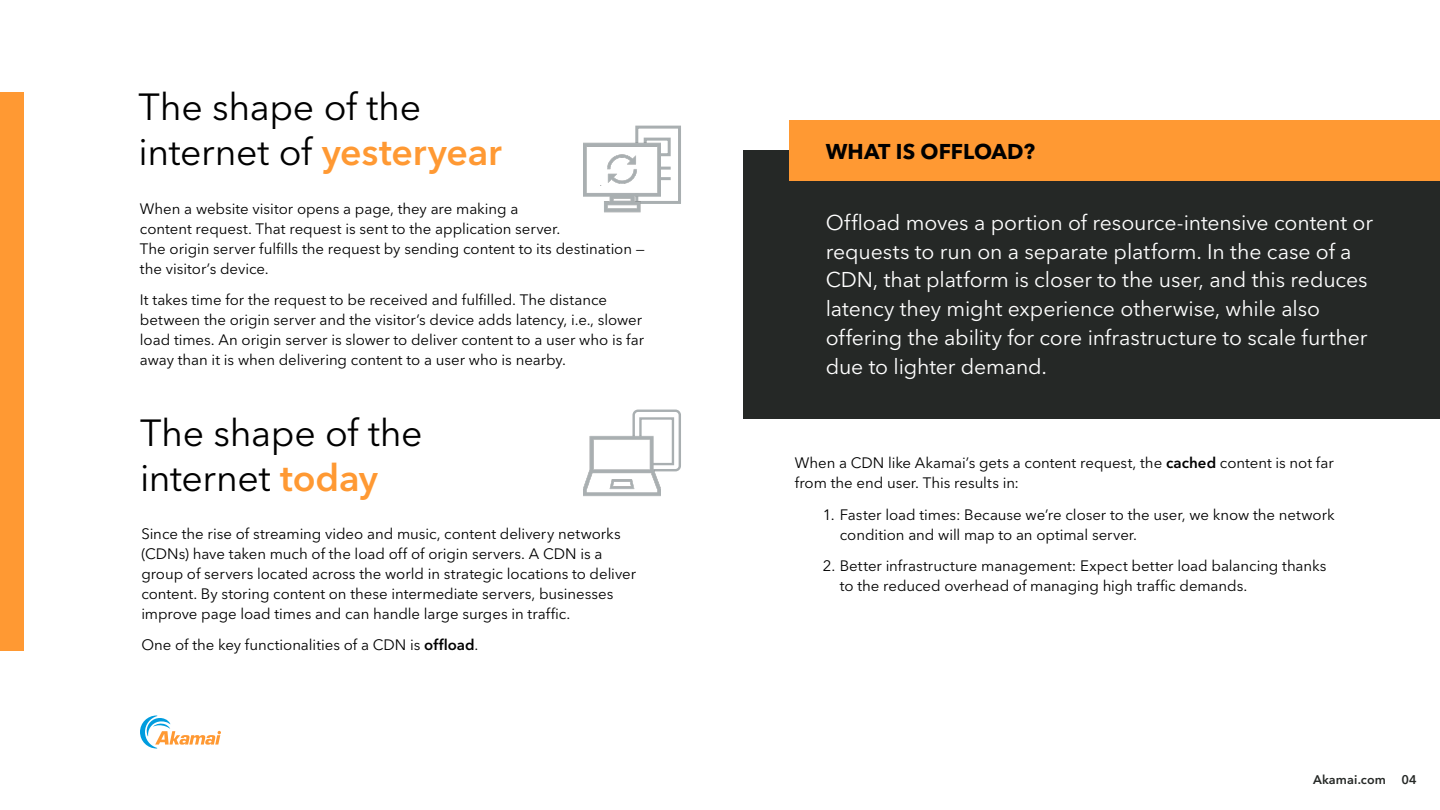
<style>
.page{position:relative;width:1440px;height:810px;background:#fff}
.page>*{position:absolute;margin:0;border:0;box-sizing:border-box;transform-origin:0 0}
.t1{font:37.5px/45px "Avenir Next LT Pro";letter-spacing:-.01em;color:#000}
.Sidebar_text__w{font:21.25px/28.8px "Avenir Next LT Pro";letter-spacing:-.005em;color:#fff}
.t2{font:700 21.25px "Avenir Next LT Pro";color:#000}
.Body_Copy{font:15px/20px "Avenir Next LT Pro";letter-spacing:-.005em;color:#000}
.t3{font:600 12.5px "Avenir Next LT Pro";letter-spacing:.01em;color:#252826}
.s1{font-weight:600;color:#f93}
.s2{font-weight:600}
</style>
<div class="page">
<div style="left:632px;top:410px;width:49px;height:61px;border:2px solid #a9afb1;border-radius:4px"></div>
<div style="left:639px;top:417px;width:35px;height:48px;border:2px solid #a9afb1"></div>
<img style="left:584px;top:428px;width:76px;height:69px">
<div style="left:635px;top:126px;width:46px;height:78px;border:3px solid #a9afb1"></div>
<hr style="left:635px;top:167px;width:36px;height:3px;background:#a9afb1">
<hr style="left:635px;top:177px;width:36px;height:3px;background:#a9afb1">
<div style="left:644px;top:138px;width:27px;height:18px;border:3px solid #a9afb1"></div>
<img style="left:583px;top:138px;width:78px;height:75px">
<img style="left:601px;top:151px;width:40px;height:35px">
<div style="left:0;top:92px;width:23px;height:558px;background:#f93"></div>
<div style="left:743px;top:150px;width:697px;height:269px;background:#252826"></div>
<div style="left:790px;top:120px;width:650px;height:60px;background:#f93"></div>
<svg style="left:140px;top:715px;width:81px;height:34px"></svg>
<p class="t1" style="left:139px;top:85px;width:365px">The shape of the internet of <span class="s1">yesteryear</span></p>
<p class="Body_Copy" style="left:140px;top:198px;width:506px">When a website visitor opens a page, they are making a<br>content request. That request is sent to the application server.<br>The origin server fulfills the request by sending content to its destination — the visitor’s device.</p>
<p class="Body_Copy" style="left:140px;top:290px;width:506px">It takes time for the request to be received and fulfilled. The distance between the origin server and the visitor’s device adds latency, i.e., slower load times. An origin server is slower to deliver content to a user who is far away than it is when delivering content to a user who is nearby.</p>
<p class="t1" style="left:140px;top:410px;width:284px">The shape of the internet <span class="s1">today</span></p>
<p class="Body_Copy" style="left:141px;top:524px;width:496px">Since the rise of streaming video and music, content delivery networks (CDNs) have taken much of the load off of origin servers. A CDN is a group of servers located across the world in strategic locations to deliver content. By storing content on these intermediate servers, businesses improve page load times and can handle large surges in traffic.</p>
<p class="Body_Copy" style="left:141px;top:635px;width:339px">One of the key functionalities of a CDN is <span class="s2">offload</span>.</p>
<p class="t2" style="left:826px;top:138px;width:211px">WHAT IS OFFLOAD?</p>
<p class="Sidebar_text__w" style="left:826px;top:208px;width:549px">Offload moves a portion of resource-intensive content or requests to run on a separate platform. In the case of a CDN, that platform is closer to the user, and this reduces latency they might experience otherwise, while also offering the ability for core infrastructure to scale further due to lighter demand.</p>
<p class="Body_Copy" style="left:795px;top:453px;width:540px">When a CDN like Akamai’s gets a content request, the <span class="s2">cached</span> content is not far from the end user. This results in:</p>
<p class="Body_Copy" style="left:840px;top:504px;width:496px;text-indent:-17px">1. Faster load times: Because we’re closer to the user, we know the network condition and will map to an optimal server.</p>
<p class="Body_Copy" style="left:840px;top:556px;width:488px;text-indent:-17px">2. Better infrastructure management: Expect better load balancing thanks to the reduced overhead of managing high traffic demands.</p>
<p class="t3" style="left:1313px;top:772px;width:105px">Akamai.com 04</p>
</div>
